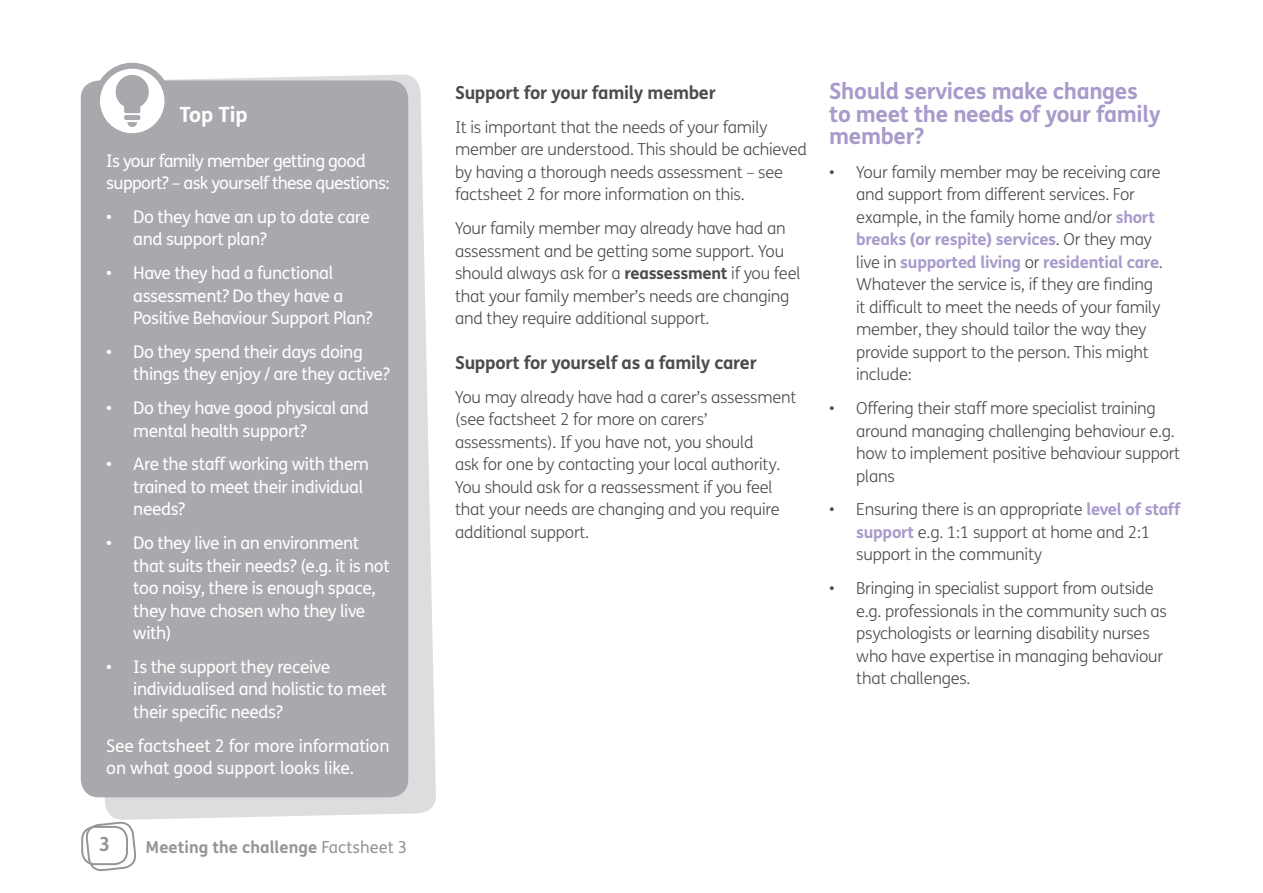
<style>
.page{position:relative;width:1263px;height:893px;background:#fff}
.page>*{position:absolute;margin:0;border:0;box-sizing:border-box;transform-origin:0 0}
.Sub_header{font:700 22.5px/22.5px "FS Mencap";letter-spacing:-.015em;color:#a89aca}
.body_copy{font:700 21px "FS Mencap";letter-spacing:-.005em;color:#fff}
.t1{font:700 19.5px "FS Mencap";color:#939598}
.body_copy-2{font:700 18px "FS Mencap";letter-spacing:-.015em;color:#4b4c4d}
.body_copy-3{font:17.4px/22.5px "FS Mencap";letter-spacing:-.025em;color:#fff}
.body_copy-4{font:300 16.5px/22.5px "FS Mencap";letter-spacing:-.015em;color:#4b4c4d}
.t2{font:700 16.5px "FS Mencap";color:#939598}
.s1{font-weight:400}
.s2{font-weight:700}
.s3{font-weight:700;color:#a89aca}
</style>
<div class="page">
<div style="left:81px;top:826px;width:47px;height:39px;border:2px solid #939598;border-radius:13px"></div>
<svg style="left:86px;top:821px;width:50px;height:51px"></svg>
<svg style="left:89px;top:74px;width:347px;height:746px;fill:#dcdddf"></svg>
<div style="left:81px;top:81px;width:327px;height:716px;background:#a8a9ad;border-radius:18px"></div>
<svg style="left:97px;top:66px;width:70px;height:70px;fill:#fff"></svg>
<div style="left:94px;top:63px;width:76px;height:76px;border:6px solid #a8a9ad;border-radius:50%"></div>
<div style="left:116px;top:75px;width:33px;height:34px;background:#a8a9ad;border-radius:50%"></div>
<svg style="left:127px;top:122px;width:10px;height:5px"></svg>
<div style="left:124px;top:97px;width:16px;height:16px;background:#a8a9ad;border-radius:2px"></div>
<div style="left:124px;top:115px;width:16px;height:5px;background:#a8a9ad;border-radius:2px"></div>
<p class="body_copy" style="left:180px;top:101px;width:70px">Top Tip</p>
<p class="body_copy-3" style="left:106px;top:150px;width:285px">Is your family member getting good support? – ask yourself these questions:</p>
<p class="body_copy-3" style="left:133px;top:206px;width:238px;text-indent:-27px">• Do they have an up to date care and support plan?</p>
<p class="body_copy-3" style="left:133px;top:262px;width:241px;text-indent:-27px">• Have they had a functional assessment? Do they have a<br>Positive Behaviour Support Plan?</p>
<p class="body_copy-3" style="left:133px;top:341px;width:258px;text-indent:-27px">• Do they spend their days doing things they enjoy / are they active?</p>
<p class="body_copy-3" style="left:133px;top:397px;width:237px;text-indent:-27px">• Do they have good physical and mental health support?</p>
<p class="body_copy-3" style="left:133px;top:453px;width:237px;text-indent:-27px">• Are the staff working with them trained to meet their individual needs?</p>
<p class="body_copy-3" style="left:133px;top:532px;width:258px;text-indent:-27px">• Do they live in an environment that suits their needs? (e.g. it is not too noisy, there is enough space, they have chosen who they live with)</p>
<p class="body_copy-3" style="left:133px;top:656px;width:255px;text-indent:-27px">• Is the support they receive individualised and holistic to meet their specific needs?</p>
<p class="body_copy-3" style="left:106px;top:735px;width:285px">See factsheet 2 for more information on what good support looks like.</p>
<p class="t1" style="left:99px;top:832px;width:13px">3</p>
<p class="t2" style="left:146px;top:837px;width:263px">Meeting the challenge <span class="s1">Factsheet 3</span></p>
<p class="body_copy-2" style="left:455px;top:81px;width:262px">Support for your family member</p>
<p class="body_copy-4" style="left:455px;top:116px;width:353px">It is important that the needs of your family member are understood. This should be achieved by having a thorough needs assessment – see factsheet 2 for more information on this.</p>
<p class="body_copy-4" style="left:455px;top:217px;width:347px">Your family member may already have had an assessment and be getting some support. You should always ask for a <span class="s2">reassessment</span> if you feel that your family member’s needs are changing and they require additional support.</p>
<p class="body_copy-2" style="left:455px;top:351px;width:303px">Support for yourself as a family carer</p>
<p class="body_copy-4" style="left:455px;top:386px;width:343px">You may already have had a carer’s assessment (see factsheet 2 for more on carers’ assessments). If you have not, you should<br>ask for one by contacting your local authority.<br>You should ask for a reassessment if you feel that your needs are changing and you require additional support.</p>
<p class="Sub_header" style="left:829px;top:80px;width:333px">Should services make changes to meet the needs of your family member?</p>
<p class="body_copy-4" style="left:856px;top:161px;width:308px;text-indent:-27px">• Your family member may be receiving care and support from different services. For example, in the family home and/or <span class="s3">short breaks (or respite) services</span>. Or they may live in <span class="s3">supported living</span> or <span class="s3">residential care</span>.<br>Whatever the service is, if they are finding it difficult to meet the needs of your family member, they should tailor the way they provide support to the person. This might include:</p>
<p class="body_copy-4" style="left:856px;top:397px;width:326px;text-indent:-27px">• Offering their staff more specialist training around managing challenging behaviour e.g. how to implement positive behaviour support plans</p>
<p class="body_copy-4" style="left:856px;top:499px;width:326px;text-indent:-27px">• Ensuring there is an appropriate <span class="s3">level of staff support</span> e.g. 1:1 support at home and 2:1 support in the community</p>
<p class="body_copy-4" style="left:856px;top:577px;width:312px;text-indent:-27px">• Bringing in specialist support from outside e.g. professionals in the community such as psychologists or learning disability nurses who have expertise in managing behaviour that challenges.</p>
</div>
